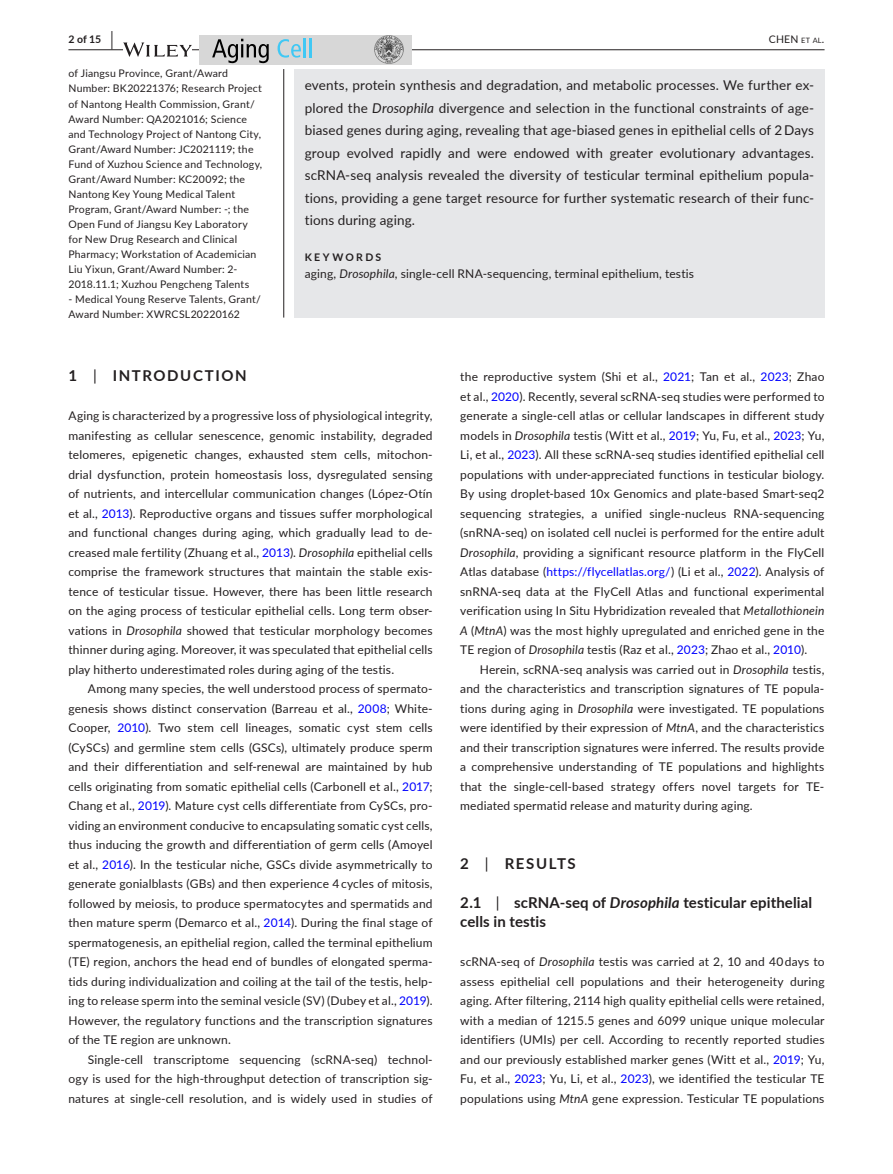
<style>
.page{position:relative;width:893px;height:1174px;background:#fff}
.page>*{position:absolute;margin:0;border:0;box-sizing:border-box;transform-origin:0 0}
.t1{font:700 15px/19.5px "Lato";letter-spacing:.01em;color:#231f20}
.t2{font:700 15px "Lato";letter-spacing:.105em;color:#231f20}
.t3{font:13.5px/22.5px "Lato";letter-spacing:.01em;color:#231f20;text-align:justify}
.t4{font:12px/19.5px "Lato";letter-spacing:.015em;color:#231f20;text-align:justify}
.t5{font:10.5px/15px "Lato";letter-spacing:.02em;color:#231f20}
.t6{font:700 10.5px "Lato";letter-spacing:.22em;color:#231f20}
.s1{font-size:19.5px}
.s2{font-size:7.35px}
.s3{font-style:italic}
.s4{font-weight:400}
.s5{color:#00f}
</style>
<div class="page">
<hr style="left:68px;top:49px;width:756px;height:1px;background:#231f20">
<svg style="left:123px;top:42px;width:69px;height:15px"></svg>
<div style="left:200px;top:35px;width:212px;height:29px;background:#d7d7d7"></div>
<svg style="left:212px;top:39px;width:57px;height:24px"></svg>
<svg style="left:278px;top:38px;width:33px;height:20px"></svg>
<img style="left:375px;top:35px;width:28px;height:29px">
<div style="left:294px;top:69px;width:530px;height:219px;background:#e6e7e9"></div>
<div style="left:294px;top:288px;width:530px;height:29px;background:#e6e7e9"></div>
<hr style="left:283px;top:69px;width:1px;height:248px;background:#231f20">
<p class="t6" style="left:68px;top:31px;width:46px">2 of 15 <span class="s1">|</span></p>
<p class="t5" style="left:769px;top:31px;width:57px">CHEN <span class="s2">et al</span>.</p>
<p class="t5" style="left:68px;top:66px;width:195px">of Jiangsu Province, Grant/Award Number: BK20221376; Research Project of Nantong Health Commission, Grant/ Award Number: QA2021016; Science and Technology Project of Nantong City, Grant/Award Number: JC2021119; the Fund of Xuzhou Science and Technology, Grant/Award Number: KC20092; the Nantong Key Young Medical Talent Program, Grant/Award Number: -; the Open Fund of Jiangsu Key Laboratory for New Drug Research and Clinical Pharmacy; Workstation of Academician Liu Yixun, Grant/Award Number: 2- 2018.11.1; Xuzhou Pengcheng Talents</p>
<p class="t5" style="left:68px;top:291px;width:194px">- Medical Young Reserve Talents, Grant/<br>Award Number: XWRCSL20220162</p>
<p class="t3" style="left:305px;top:74px;width:511px">events, protein synthesis and degradation, and metabolic processes. We further ex&shy;plored the <span class="s3">Drosophila</span> divergence and selection in the functional constraints of age&shy;biased genes during aging, revealing that age-biased genes in epithelial cells of 2 Days group evolved rapidly and were endowed with greater evolutionary advantages. scRNA-seq analysis revealed the diversity of testicular terminal epithelium popula&shy;tions, providing a gene target resource for further systematic research of their func&shy;tions during aging.</p>
<p class="t6" style="left:305px;top:250px;width:78px">KEYWORDS</p>
<p class="t4" style="left:305px;top:263px;width:391px">aging, <span class="s3">Drosophila</span>, single-cell RNA-sequencing, terminal epithelium, testis</p>
<p class="t2" style="left:68px;top:365px;width:180px">1 <span class="s4">|</span> INTRODUCTION</p>
<p class="t4" style="left:68px;top:405px;width:366px">Aging is characterized by a progressive loss of physiological integrity, manifesting as cellular senescence, genomic instability, degraded telomeres, epigenetic changes, exhausted stem cells, mitochon&shy;drial dysfunction, protein homeostasis loss, dysregulated sensing of nutrients, and intercellular communication changes (López-Otín et al., <span class="s5">2013</span>). Reproductive organs and tissues suffer morphological and functional changes during aging, which gradually lead to de&shy;creased male fertility (Zhuang et al., <span class="s5">2013</span>). <span class="s3">Drosophila</span> epithelial cells comprise the framework structures that maintain the stable exis&shy;tence of testicular tissue. However, there has been little research on the aging process of testicular epithelial cells. Long term obser&shy;vations in <span class="s3">Drosophila</span> showed that testicular morphology becomes thinner during aging. Moreover, it was speculated that epithelial cells play hitherto underestimated roles during aging of the testis.</p>
<p class="t4" style="left:68px;top:678px;width:366px;text-indent:20px">Among many species, the well understood process of spermato&shy;genesis shows distinct conservation (Barreau et al., <span class="s5">2008</span>; White-Cooper, <span class="s5">2010</span>). Two stem cell lineages, somatic cyst stem cells (CySCs) and germline stem cells (GSCs), ultimately produce sperm and their differentiation and self-renewal are maintained by hub cells originating from somatic epithelial cells (Carbonell et al., <span class="s5">2017</span>; Chang et al., <span class="s5">2019</span>). Mature cyst cells differentiate from CySCs, pro&shy;viding an environment conducive to encapsulating somatic cyst cells, thus inducing the growth and differentiation of germ cells (Amoyel et al., <span class="s5">2016</span>). In the testicular niche, GSCs divide asymmetrically to generate gonialblasts (GBs) and then experience 4 cycles of mitosis, followed by meiosis, to produce spermatocytes and spermatids and then mature sperm (Demarco et al., <span class="s5">2014</span>). During the final stage of spermatogenesis, an epithelial region, called the terminal epithelium (TE) region, anchors the head end of bundles of elongated sperma&shy;tids during individualization and coiling at the tail of the testis, help&shy;ing to release sperm into the seminal vesicle (SV) (Dubey et al., <span class="s5">2019</span>).<br>However, the regulatory functions and the transcription signatures of the TE region are unknown.</p>
<p class="t4" style="left:68px;top:1049px;width:366px;text-indent:20px">Single-cell transcriptome sequencing (scRNA-seq) technol&shy;ogy is used for the high-throughput detection of transcription sig&shy;natures at single-cell resolution, and is widely used in studies of</p>
<p class="t4" style="left:460px;top:366px;width:366px">the reproductive system (Shi et al., <span class="s5">2021</span>; Tan et al., <span class="s5">2023</span>; Zhao et al., <span class="s5">2020</span>). Recently, several scRNA-seq studies were performed to generate a single-cell atlas or cellular landscapes in different study models in <span class="s3">Drosophila</span> testis (Witt et al., <span class="s5">2019</span>; Yu, Fu, et al., <span class="s5">2023</span>; Yu, Li, et al., <span class="s5">2023</span>). All these scRNA-seq studies identified epithelial cell populations with under-appreciated functions in testicular biology.<br>By using droplet-based 10x Genomics and plate-based Smart-seq2 sequencing strategies, a unified single-nucleus RNA-sequencing (snRNA-seq) on isolated cell nuclei is performed for the entire adult <span class="s3">Drosophila</span>, providing a significant resource platform in the FlyCell Atlas database (<span class="s5">https://flycellatlas.org/</span>) (Li et al., <span class="s5">2022</span>). Analysis of snRNA-seq data at the FlyCell Atlas and functional experimental verification using In Situ Hybridization revealed that <span class="s3">Metallothionein A</span> (<span class="s3">MtnA</span>) was the most highly upregulated and enriched gene in the TE region of <span class="s3">Drosophila</span> testis (Raz et al., <span class="s5">2023</span>; Zhao et al., <span class="s5">2010</span>).</p>
<p class="t4" style="left:460px;top:659px;width:366px;text-indent:20px">Herein, scRNA-seq analysis was carried out in <span class="s3">Drosophila</span> testis, and the characteristics and transcription signatures of TE popula&shy;tions during aging in <span class="s3">Drosophila</span> were investigated. TE populations were identified by their expression of <span class="s3">MtnA</span>, and the characteristics and their transcription signatures were inferred. The results provide a comprehensive understanding of TE populations and highlights that the single-cell-based strategy offers novel targets for TE&shy;mediated spermatid release and maturity during aging.</p>
<p class="t2" style="left:460px;top:852px;width:117px">2 <span class="s4">|</span> RESULTS</p>
<p class="t1" style="left:460px;top:892px;width:353px">2.1 <span class="s4">|</span> scRNA-seq of <span class="s3">Drosophila</span> testicular epithelial cells in testis</p>
<p class="t4" style="left:460px;top:951px;width:366px">scRNA-seq of <span class="s3">Drosophila</span> testis was carried at 2, 10 and 40 days to assess epithelial cell populations and their heterogeneity during aging. After filtering, 2114 high quality epithelial cells were retained, with a median of 1215.5 genes and 6099 unique unique molecular identifiers (UMIs) per cell. According to recently reported studies and our previously established marker genes (Witt et al., <span class="s5">2019</span>; Yu, Fu, et al., <span class="s5">2023</span>; Yu, Li, et al., <span class="s5">2023</span>), we identified the testicular TE populations using <span class="s3">MtnA</span> gene expression. Testicular TE populations</p>
</div>
